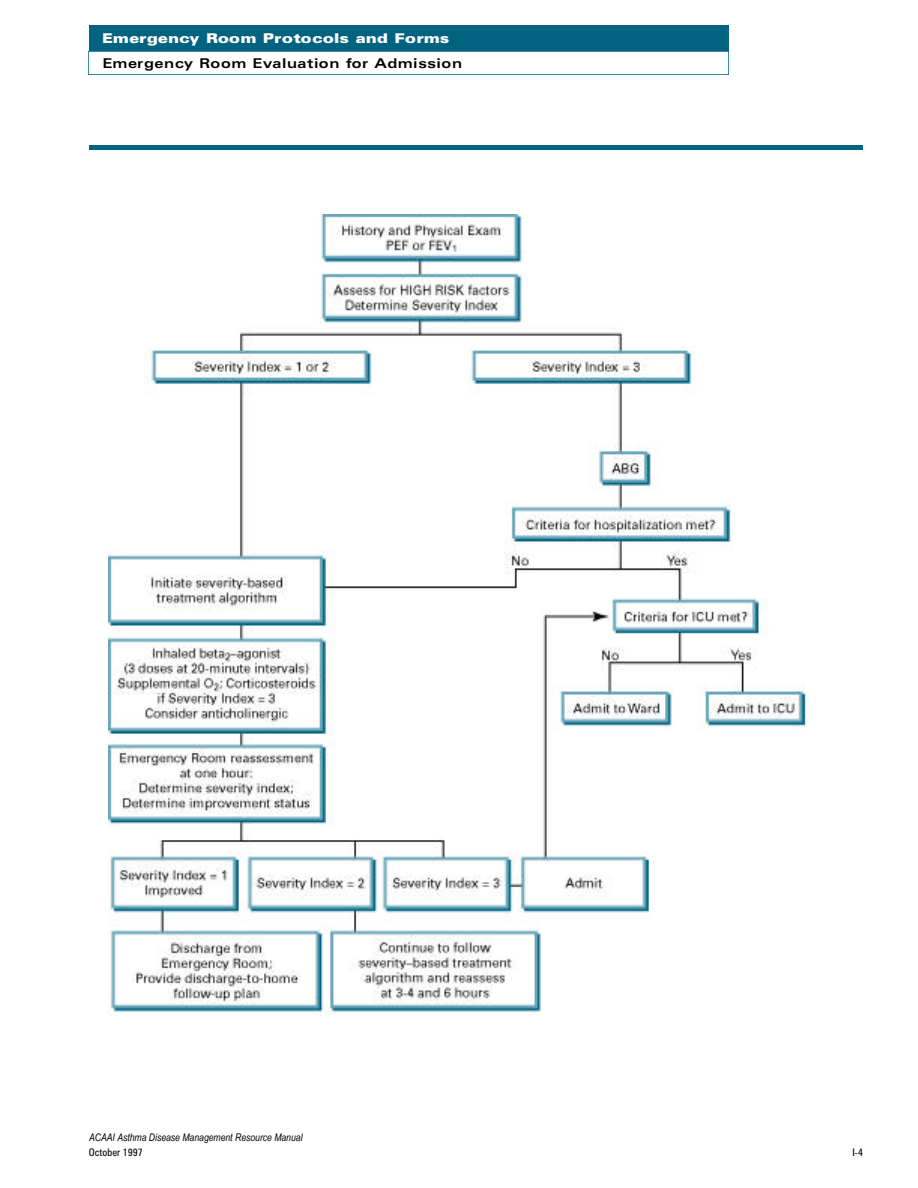
<style>
.page{position:relative;width:918px;height:1188px;background:#fff}
.page>*{position:absolute;margin:0;border:0;box-sizing:border-box;transform-origin:0 0}
.t1{font:700 13.5px "Univers Extended WDM";letter-spacing:.03em;color:#000}
.t2{font:900 13.5px "Univers Extended WDM";letter-spacing:.03em;color:#fff}
.t3{font:italic 10.5px "Arial Narrow";color:#000}
.t4{font:condensed 10.5px "Zurich BT";color:#000}
</style>
<div class="page">
<hr style="left:89px;top:146px;width:774px;height:4px;background:#026380">
<div style="left:89px;top:26px;width:639px;height:46px;background:#026380"></div>
<img style="left:89px;top:51px;width:640px;height:24px">
<img style="left:109px;top:214px;width:697px;height:801px">
<p class="t2" style="left:102px;top:33px;width:348px">Emergency Room Protocols and Forms</p>
<p class="t1" style="left:102px;top:58px;width:361px">Emergency Room Evaluation for Admission</p>
<p class="t3" style="left:89px;top:1131px;width:215px">ACAAI Asthma Disease Management Resource Manual</p>
<p class="t4" style="left:89px;top:1149px;width:55px">October 1997</p>
<p class="t4" style="left:853px;top:1149px;width:12px">I-4</p>
</div>
